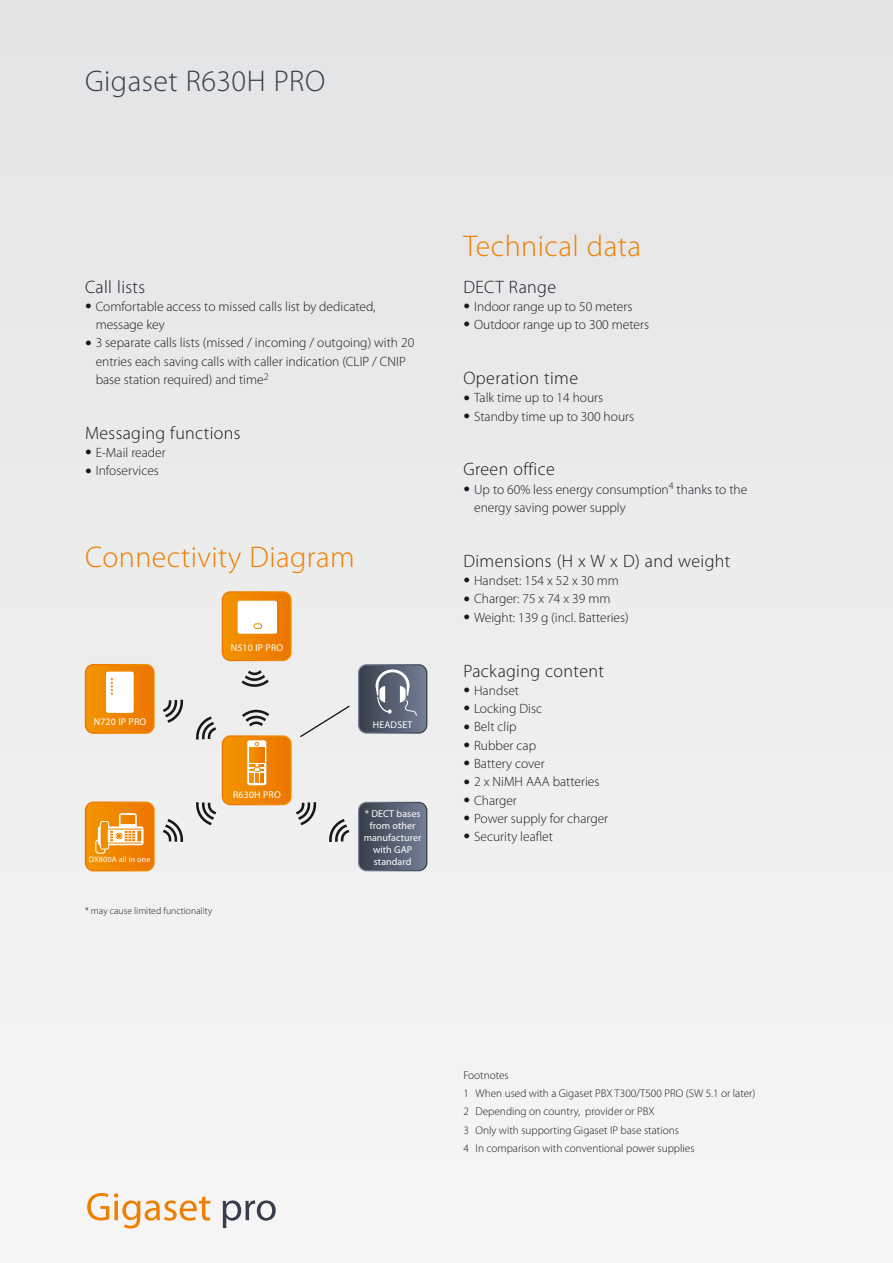
<style>
.page{position:relative;width:893px;height:1263px;background:#ececed}
.page>*{position:absolute;margin:0;border:0;box-sizing:border-box;transform-origin:0 0}
.t1{font:300 30px "Myriad Pro";letter-spacing:.015em;color:#ee7f00}
.t2{font:300 30px "Myriad Pro";letter-spacing:.015em;color:#373d4b}
.t3{font:300 18px "Myriad Pro";letter-spacing:.02em;color:#1a171c}
.t4{font:300 13.5px/18.3px "Myriad Pro";color:#1a171c}
.t5{font:300 11.25px/18.3px "Myriad Pro";color:#1a171c}
.t6{font:10.05px/12px "Myriad Pro";letter-spacing:.005em;color:#fff;text-align:center}
.t7{font:9.9px "Myriad Pro";letter-spacing:.02em;color:#fff}
.t8{font:300 9.75px "Myriad Pro";color:#1a171c}
.t9{font:8.1px "Myriad Pro";letter-spacing:.02em;color:#fff}
.s1{font-size:27px}
</style>
<div class="page">
<svg style="left:87px;top:1193px;width:123px;height:35px"></svg>
<svg style="left:223px;top:1200px;width:53px;height:28px"></svg>
<svg style="left:358px;top:664px;width:69px;height:70px;background:#666e7e"></svg>
<svg style="left:358px;top:802px;width:69px;height:69px;background:#576071"></svg>
<svg style="left:85px;top:801px;width:70px;height:70px;background:#f19727"></svg>
<svg style="left:222px;top:591px;width:70px;height:70px;background:#f3a647"></svg>
<div style="left:254px;top:623px;width:8px;height:6px;border:1px solid #fff;border-radius:2px"></div>
<svg style="left:163px;top:819px;width:20px;height:23px"></svg>
<svg style="left:196px;top:802px;width:20px;height:23px"></svg>
<svg style="left:163px;top:700px;width:20px;height:23px"></svg>
<svg style="left:196px;top:716px;width:20px;height:23px"></svg>
<svg style="left:242px;top:670px;width:27px;height:17px"></svg>
<svg style="left:85px;top:664px;width:70px;height:70px;background:#f2a23f"></svg>
<svg style="left:222px;top:705px;width:128px;height:137px"></svg>
<h1 class="t2" style="left:85px;top:63px;width:242px">Gigaset R630H PRO</h1>
<h2 class="t3" style="left:85px;top:276px;width:62px">Call lists</h2>
<p class="t4" style="left:96px;top:297px;width:281px;text-indent:-11px"><span class="s1">•</span> Comfortable access to missed calls list by dedicated, message key</p>
<p class="t4" style="left:96px;top:334px;width:320px;text-indent:-11px"><span class="s1">•</span> 3 separate calls lists (missed / incoming / outgoing) with 20 entries each saving calls with caller indication (CLIP / CNIP base station required) and time<sup>2</sup></p>
<h2 class="t3" style="left:85px;top:422px;width:157px">Messaging functions</h2>
<p class="t4" style="left:85px;top:443px;width:82px"><span class="s1">•</span> E-Mail reader</p>
<p class="t4" style="left:85px;top:462px;width:75px"><span class="s1">•</span> Infoservices</p>
<h1 class="t1" style="left:85px;top:539px;width:271px">Connectivity Diagram</h1>
<p class="t7" style="left:231px;top:641px;width:54px">N510 IP PRO</p>
<p class="t7" style="left:94px;top:715px;width:54px">N720 IP PRO</p>
<p class="t7" style="left:233px;top:788px;width:49px">R630H PRO</p>
<p class="t9" style="left:89px;top:854px;width:63px">DX800A all in one</p>
<p class="t8" style="left:85px;top:905px;width:129px">* may cause limited functionality</p>
<p class="t7" style="left:373px;top:718px;width:41px">HEADSET</p>
<p class="t6" style="left:364px;top:807px;width:59px">* DECT bases from other manufacturer with GAP standard</p>
<h1 class="t1" style="left:463px;top:228px;width:179px">Technical data</h1>
<h2 class="t3" style="left:463px;top:276px;width:94px">DECT Range</h2>
<p class="t4" style="left:463px;top:297px;width:170px"><span class="s1">•</span> Indoor range up to 50 meters</p>
<p class="t4" style="left:463px;top:315px;width:187px"><span class="s1">•</span> Outdoor range up to 300 meters</p>
<h2 class="t3" style="left:463px;top:367px;width:116px">Operation time</h2>
<p class="t4" style="left:463px;top:388px;width:141px"><span class="s1">•</span> Talk time up to 14 hours</p>
<p class="t4" style="left:463px;top:407px;width:172px"><span class="s1">•</span> Standby time up to 300 hours</p>
<h2 class="t3" style="left:463px;top:459px;width:93px">Green office</h2>
<p class="t4" style="left:474px;top:480px;width:275px;text-indent:-11px"><span class="s1">•</span> Up to 60% less energy consumption<sup>4</sup> thanks to the energy saving power supply</p>
<h2 class="t3" style="left:463px;top:550px;width:268px">Dimensions (H x W x D) and weight</h2>
<p class="t4" style="left:463px;top:571px;width:157px"><span class="s1">•</span> Handset: 154 x 52 x 30 mm</p>
<p class="t4" style="left:463px;top:590px;width:148px"><span class="s1">•</span> Charger: 75 x 74 x 39 mm</p>
<p class="t4" style="left:463px;top:608px;width:167px"><span class="s1">•</span> Weight: 139 g (incl. Batteries)</p>
<h2 class="t3" style="left:463px;top:660px;width:142px">Packaging content</h2>
<p class="t4" style="left:463px;top:681px;width:57px"><span class="s1">•</span> Handset</p>
<p class="t4" style="left:463px;top:699px;width:80px"><span class="s1">•</span> Locking Disc</p>
<p class="t4" style="left:463px;top:718px;width:55px"><span class="s1">•</span> Belt clip</p>
<p class="t4" style="left:463px;top:736px;width:74px"><span class="s1">•</span> Rubber cap</p>
<p class="t4" style="left:463px;top:754px;width:83px"><span class="s1">•</span> Battery cover</p>
<p class="t4" style="left:463px;top:772px;width:138px"><span class="s1">•</span> 2 x NiMH AAA batteries</p>
<p class="t4" style="left:463px;top:791px;width:55px"><span class="s1">•</span> Charger</p>
<p class="t4" style="left:463px;top:809px;width:146px"><span class="s1">•</span> Power supply for charger</p>
<p class="t4" style="left:463px;top:827px;width:91px"><span class="s1">•</span> Security leaflet</p>
<p class="t5" style="left:463px;top:1066px;width:294px">Footnotes<br>1 When used with a Gigaset PBX T300/T500 PRO (SW 5.1 or later)<br>2 Depending on country, provider or PBX<br>3 Only with supporting Gigaset IP base stations<br>4 In comparison with conventional power supplies</p>
</div>
